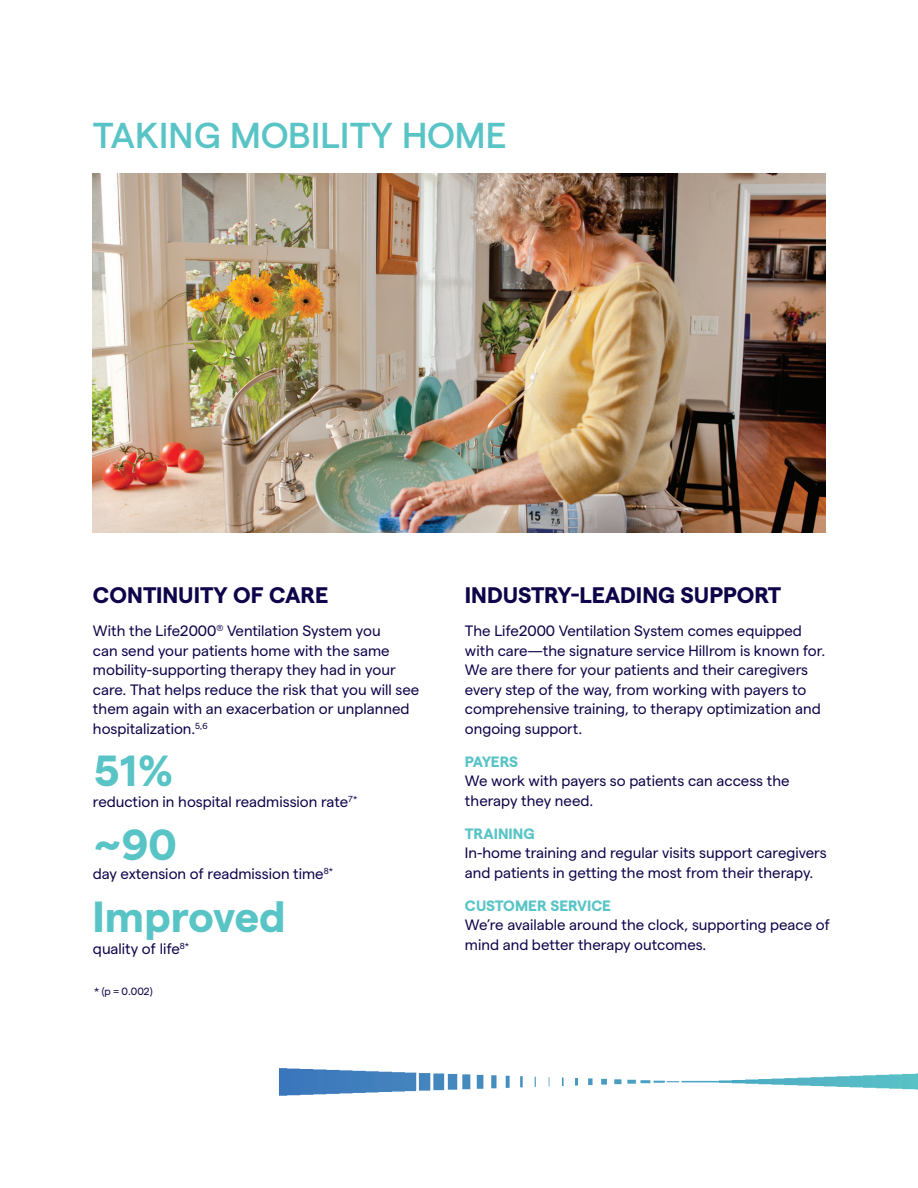
<style>
.page{position:relative;width:918px;height:1188px;background:#fff}
.page>*{position:absolute;margin:0;border:0;box-sizing:border-box;transform-origin:0 0}
.BULLETS-ACCENT{font:700 43.5px "Matter";color:#59c4c6}
.H2-25_28-HR_BLUE{font:500 36px "Matter";letter-spacing:.01em;color:#59c4c6}
.t1{font:700 22.5px "Matter";color:#0d0449}
.BULLETS-ACCENT-2{font:15px/19.5px "Matter";color:#0d0449}
.t2{font:700 15px "Matter";letter-spacing:-.005em;color:#59c4c6}
.BULLETS-ACCENT-3{font:10.5px "Matter";color:#0d0449}
.s1{font-weight:700;color:#59c4c6}
</style>
<div class="page">
<img style="left:93px;top:173px;width:732px;height:359px">
<svg style="left:279px;top:1068px;width:639px;height:28px"></svg>
<p class="H2-25_28-HR_BLUE" style="left:93px;top:109px;width:415px">TAKING MOBILITY HOME</p>
<p class="t1" style="left:93px;top:579px;width:237px">CONTINUITY OF CARE</p>
<p class="BULLETS-ACCENT-2" style="left:93px;top:620px;width:328px">With the Life2000<sup>®</sup> Ventilation System you<br>can send your patients home with the same mobility-supporting therapy they had in your care. That helps reduce the risk that you will see them again with an exacerbation or unplanned hospitalization.<sup>5,6</sup></p>
<p class="BULLETS-ACCENT" style="left:94px;top:739px;width:80px">51%</p>
<p class="BULLETS-ACCENT-2" style="left:93px;top:790px;width:266px">reduction in hospital readmission rate<sup>7*</sup></p>
<p class="BULLETS-ACCENT" style="left:94px;top:812px;width:84px">~90</p>
<p class="BULLETS-ACCENT-2" style="left:93px;top:863px;width:242px">day extension of readmission time<sup>8*</sup></p>
<p class="BULLETS-ACCENT" style="left:93px;top:885px;width:195px">Improved</p>
<p class="BULLETS-ACCENT-2" style="left:93px;top:938px;width:98px">quality of life<sup>8*</sup></p>
<p class="BULLETS-ACCENT-3" style="left:94px;top:984px;width:60px">* (p = 0.002)</p>
<p class="t1" style="left:465px;top:579px;width:318px">INDUSTRY-LEADING SUPPORT</p>
<p class="BULLETS-ACCENT-2" style="left:465px;top:620px;width:362px">The Life2000 Ventilation System comes equipped with care—the signature service Hillrom is known for.<br>We are there for your patients and their caregivers every step of the way, from working with payers to comprehensive training, to therapy optimization and ongoing support.</p>
<p class="t2" style="left:465px;top:750px;width:55px">PAYERS</p>
<p class="BULLETS-ACCENT-2" style="left:465px;top:770px;width:326px">We work with payers so patients can access the therapy they need.</p>
<p class="t2" style="left:465px;top:822px;width:71px">TRAINING</p>
<p class="BULLETS-ACCENT-2" style="left:465px;top:842px;width:363px">In-home training and regular visits support caregivers and patients in getting the most from their therapy.</p>
<p class="BULLETS-ACCENT-2" style="left:465px;top:894px;width:367px"><span class="s1">CUSTOMER SERVICE<br></span>We’re available around the clock, supporting peace of mind and better therapy outcomes.</p>
</div>
